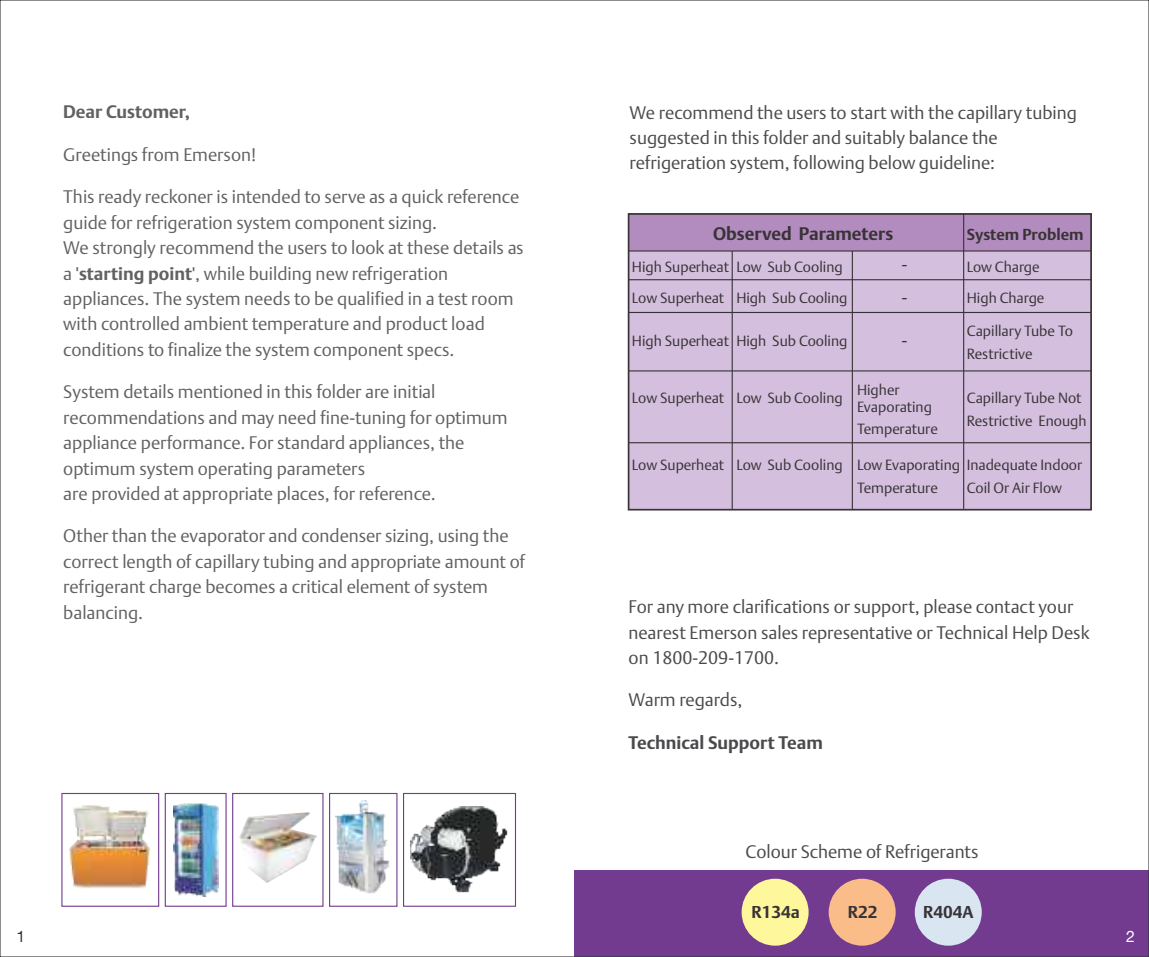
<style>
.page{position:relative;width:1149px;height:957px;background:#fff}
.page>*{position:absolute;margin:0;border:0;box-sizing:border-box;transform-origin:0 0}
.t1{font:18px/25.4px "DTL Argo T Light";color:#616161}
.t2{font:18px/25.4px "DTL Argo T Light";color:#4a4a4d}
.t3{font:700 18px "DTL Argo T";color:#4a4a4d}
.t4{font:700 18px "DTL Argo T";color:#383336}
.t5{font:700 18px "DTL Argo T";color:#616161}
.t6{font:700 17.1px "DTL Argo T";color:#383336}
.t7{font:700 15.75px "DTL Argo T";color:#383336}
.t8{font:15.75px "Helvetica Neue LT Pro";color:#383336}
.t9{font:15.75px "Helvetica Neue LT Pro";color:#fff}
.t10{font:14.62px/23.2px "DTL Argo T Light";color:#383336}
.s1{font-family:"DTL Argo T";font-weight:700}
</style>
<div class="page">
<svg style="left:61px;top:792px;width:455px;height:115px"></svg>
<img style="left:410px;top:806px;width:98px;height:87px">
<img style="left:335px;top:800px;width:55px;height:94px">
<img style="left:174px;top:802px;width:45px;height:94px">
<div style="left:574px;top:870px;width:574px;height:87px;background:#733b8f"></div>
<div style="left:628px;top:243px;width:462px;height:267px;background:#d4bfde"></div>
<div style="left:628px;top:214px;width:462px;height:37px;background:#b38cbf"></div>
<hr style="left:628px;top:250px;width:462px;height:1px;background:#383336">
<hr style="left:731px;top:251px;width:1px;height:259px;background:#383336">
<hr style="left:851px;top:251px;width:1px;height:259px;background:#383336">
<hr style="left:962px;top:214px;width:1px;height:295px;background:#383336">
<div style="left:627px;top:213px;width:464px;height:297px;border:2px solid #383336"></div>
<hr style="left:629px;top:279px;width:461px;height:1px;background:#383336">
<hr style="left:629px;top:312px;width:461px;height:1px;background:#383336">
<hr style="left:629px;top:370px;width:461px;height:1px;background:#383336">
<hr style="left:629px;top:442px;width:461px;height:1px;background:#383336">
<div style="left:741px;top:878px;width:67px;height:67px;background:#fff79c;border-radius:50%"></div>
<div style="left:914px;top:878px;width:67px;height:67px;background:#d9e6f2;border-radius:50%"></div>
<div style="left:828px;top:878px;width:67px;height:67px;background:#fabd8a;border-radius:50%"></div>
<p class="t5" style="left:63px;top:105px;width:128px">Dear Customer,</p>
<p class="t1" style="left:63px;top:143px;width:194px">Greetings from Emerson!</p>
<p class="t1" style="left:63px;top:186px;width:462px">This ready reckoner is intended to serve as a quick reference guide for refrigeration system component sizing.<br>We strongly recommend the users to look at these details as a <span class="s1">'starting point'</span>, while building new refrigeration appliances. The system needs to be qualified in a test room with controlled ambient temperature and product load conditions to finalize the system component specs.</p>
<p class="t1" style="left:63px;top:380px;width:446px">System details mentioned in this folder are initial recommendations and may need fine-tuning for optimum appliance performance. For standard appliances, the optimum system operating parameters<br>are provided at appropriate places, for reference.</p>
<p class="t1" style="left:63px;top:525px;width:463px">Other than the evaporator and condenser sizing, using the correct length of capillary tubing and appropriate amount of refrigerant charge becomes a critical element of system balancing.</p>
<p class="t2" style="left:629px;top:101px;width:449px">We recommend the users to start with the capillary tubing suggested in this folder and suitably balance the refrigeration system, following below guideline:</p>
<p class="t4" style="left:712px;top:226px;width:182px">Observed Parameters</p>
<p class="t7" style="left:966px;top:227px;width:118px">System Problem</p>
<p class="t10" style="left:631px;top:256px;width:212px">High Superheat Low Sub Cooling</p>
<p class="t8" style="left:901px;top:259px;width:8px">-</p>
<p class="t10" style="left:966px;top:256px;width:74px">Low Charge</p>
<p class="t10" style="left:631px;top:287px;width:217px">Low Superheat High Sub Cooling</p>
<p class="t8" style="left:901px;top:292px;width:8px">-</p>
<p class="t10" style="left:966px;top:287px;width:79px">High Charge</p>
<p class="t10" style="left:631px;top:331px;width:217px">High Superheat High Sub Cooling</p>
<p class="t8" style="left:901px;top:335px;width:8px">-</p>
<p class="t10" style="left:966px;top:320px;width:108px">Capillary Tube To<br>Restrictive</p>
<p class="t10" style="left:631px;top:387px;width:212px">Low Superheat Low Sub Cooling</p>
<p class="t10" style="left:856px;top:382px;width:76px;line-height:17.3px">Higher<br>Evaporating</p>
<p class="t10" style="left:856px;top:418px;width:82px">Temperature</p>
<p class="t10" style="left:966px;top:387px;width:121px">Capillary Tube Not<br>Restrictive Enough</p>
<p class="t10" style="left:856px;top:454px;width:105px;text-indent:-225px">Low Superheat Low Sub Cooling Low Evaporating<br>Temperature</p>
<p class="t10" style="left:966px;top:454px;width:117px">Inadequate Indoor<br>Coil Or Air Flow</p>
<p class="t2" style="left:628px;top:595px;width:462px">For any more clarifications or support, please contact your nearest Emerson sales representative or Technical Help Desk on 1800-209-1700.</p>
<p class="t2" style="left:628px;top:689px;width:115px">Warm regards,</p>
<p class="t3" style="left:628px;top:735px;width:196px">Technical Support Team</p>
<p class="t2" style="left:745px;top:841px;width:234px">Colour Scheme of Refrigerants</p>
<p class="t6" style="left:751px;top:905px;width:50px">R134a</p>
<p class="t6" style="left:847px;top:905px;width:31px">R22</p>
<p class="t6" style="left:922px;top:905px;width:52px">R404A</p>
<p class="t8" style="left:17px;top:931px;width:10px">1</p>
<p class="t9" style="left:1125px;top:931px;width:10px">2</p>
</div>
